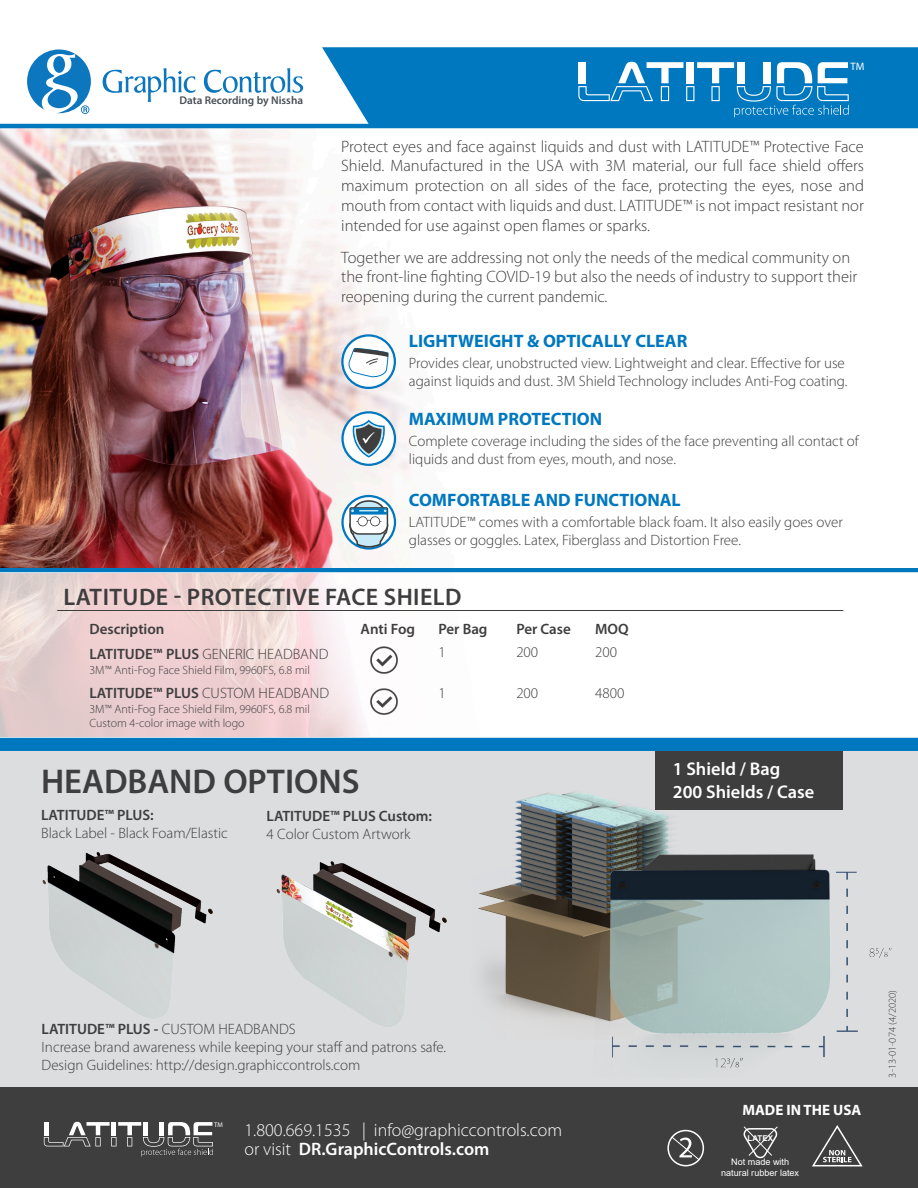
<style>
.page{position:relative;width:918px;height:1188px;background:#fff}
.page>*{position:absolute;margin:0;border:0;box-sizing:border-box;transform-origin:0 0}
.t1{font:600 34.5px "Myriad Pro";color:#3e3e3f}
.t2{font:600 24px "Myriad Pro";letter-spacing:.02em;color:#3e3e3f}
.t3{font:600 18.3px "Myriad Pro";color:#fff}
.t4{font:700 18px "Myriad Pro";color:#0078c0}
.t5{font:300 18px "Myriad Pro";color:#fff}
.t6{font:600 18px "Myriad Pro";color:#fff}
.t7{font:300 16.5px/19.8px "Myriad Pro";color:#3e3e3f;text-align:justify}
.t8{font:300 15px/18px "Myriad Pro";color:#3e3e3f}
.t9{font:600 15px "Myriad Pro";color:#3e3e3f}
.t10{font:700 15px "Myriad Pro";color:#fff}
.t11{font:300 12px/14.4px "Myriad Pro";color:#3e3e3f}
.t12{font:600 11.25px "Myriad Pro";color:#474e55}
.t13{font:10.8px "Myriad Pro";color:#fff}
.t14{font:300 10.5px "Myriad Pro";color:#3e3e3f}
.t15{font:9px/10.9px "Arial";color:#fff;text-align:center}
.t16{font:700 7.95px "Arial";color:#fff}
.t17{font:6.75px "Myriad Pro";color:#fff}
.s1{font-weight:600}
.s2{font-weight:300}
</style>
<div class="page">
<div style="left:0;top:741px;width:918px;height:373px;background:#dcdddf"></div>
<img style="left:0;top:128px;width:623px;height:440px">
<img style="left:487px;top:792px;width:267px;height:228px">
<img style="left:574px;top:833px;width:318px;height:235px">
<svg style="left:322px;top:47px;width:596px;height:77px;background:#0f80c3"></svg>
<div style="left:0;top:1087px;width:918px;height:101px;background:#3e3e3f"></div>
<div style="left:655px;top:741px;width:187px;height:68px;background:#3e3e3f"></div>
<svg style="left:578px;top:62px;width:271px;height:55px"></svg>
<div style="left:0;top:737px;width:918px;height:14px;background:#0078c0"></div>
<div style="left:0;top:568px;width:918px;height:5px;background:#0078c0"></div>
<svg style="left:0;top:572px;width:918px;height:166px"></svg>
<hr style="left:57px;top:610px;width:786px;height:1px;background:#3e3e3f">
<svg style="left:44px;top:1122px;width:169px;height:35px"></svg>
<img style="left:370px;top:646px;width:28px;height:28px">
<img style="left:370px;top:687px;width:28px;height:29px">
<div style="left:667px;top:1130px;width:37px;height:36px;border:2px solid #fff;border-radius:50%"></div>
<svg style="left:671px;top:1136px;width:29px;height:25px"></svg>
<svg style="left:743px;top:1126px;width:35px;height:33px"></svg>
<svg style="left:812px;top:1125px;width:51px;height:42px"></svg>
<img style="left:276px;top:861px;width:211px;height:166px">
<img style="left:42px;top:852px;width:171px;height:167px">
<svg style="left:103px;top:68px;width:93px;height:34px"></svg>
<svg style="left:204px;top:68px;width:99px;height:25px"></svg>
<svg style="left:27px;top:49px;width:64px;height:65px"></svg>
<svg style="left:342px;top:335px;width:53px;height:53px"></svg>
<div style="left:341px;top:334px;width:55px;height:55px;border:2px solid #0078c0;border-radius:50%"></div>
<svg style="left:347px;top:348px;width:41px;height:30px"></svg>
<svg style="left:343px;top:412px;width:52px;height:53px"></svg>
<div style="left:341px;top:411px;width:55px;height:55px;border:2px solid #0078c0;border-radius:50%"></div>
<svg style="left:353px;top:420px;width:32px;height:38px"></svg>
<svg style="left:343px;top:496px;width:52px;height:53px"></svg>
<div style="left:341px;top:495px;width:55px;height:55px;border:2px solid #0078c0;border-radius:50%"></div>
<svg style="left:347px;top:499px;width:43px;height:49px"></svg>
<hr style="left:0;top:124px;width:918px;height:4px;background:#0078c0">
<p class="t12" style="left:179px;top:93px;width:125px">Data Recording by Nissha</p>
<p class="t13" style="left:850px;top:60px;width:16px">TM</p>
<p class="t7" style="left:341px;top:136px;width:524px">Protect eyes and face against liquids and dust with LATITUDE™ Protective Face Shield. Manufactured in the USA with 3M material, our full face shield offers maximum protection on all sides of the face, protecting the eyes, nose and mouth from contact with liquids and dust. LATITUDE™ is not impact resistant nor intended for use against open flames or sparks.</p>
<p class="t7" style="left:341px;top:247px;width:518px;text-align:left">Together we are addressing not only the needs of the medical community on the front-line fighting COVID-19 but also the needs of industry to support their reopening during the current pandemic.</p>
<p class="t4" style="left:409px;top:329px;width:280px">LIGHTWEIGHT &amp; OPTICALLY CLEAR</p>
<p class="t8" style="left:409px;top:354px;width:440px">Provides clear, unobstructed view. Lightweight and clear. Effective for use against liquids and dust. 3M Shield Technology includes Anti-Fog coating.</p>
<p class="t4" style="left:409px;top:407px;width:195px">MAXIMUM PROTECTION</p>
<p class="t8" style="left:409px;top:432px;width:451px">Complete coverage including the sides of the face preventing all contact of liquids and dust from eyes, mouth, and nose.</p>
<p class="t4" style="left:409px;top:488px;width:273px">COMFORTABLE AND FUNCTIONAL</p>
<p class="t8" style="left:409px;top:513px;width:435px">LATITUDE™ comes with a comfortable black foam. It also easily goes over glasses or goggles. Latex, Fiberglass and Distortion Free.</p>
<p class="t2" style="left:63px;top:581px;width:400px">LATITUDE - PROTECTIVE FACE SHIELD</p>
<p class="t9" style="left:89px;top:619px;width:77px">Description</p>
<p class="t9" style="left:361px;top:619px;width:56px">Anti Fog</p>
<p class="t9" style="left:438px;top:619px;width:51px">Per Bag</p>
<p class="t9" style="left:516px;top:619px;width:56px">Per Case</p>
<p class="t9" style="left:595px;top:619px;width:35px">MOQ</p>
<p class="t8" style="left:89px;top:646px;width:240px"><span class="s1">LATITUDE™ PLUS</span> GENERIC HEADBAND</p>
<p class="t11" style="left:89px;top:663px;width:222px">3M™ Anti-Fog Face Shield Film, 9960FS, 6.8 mil</p>
<p class="t8" style="left:438px;top:643px;width:9px">1</p>
<p class="t8" style="left:516px;top:643px;width:23px">200</p>
<p class="t8" style="left:595px;top:643px;width:23px">200</p>
<p class="t8" style="left:89px;top:685px;width:241px"><span class="s1">LATITUDE™ PLUS</span> CUSTOM HEADBAND</p>
<p class="t11" style="left:89px;top:702px;width:222px">3M™ Anti-Fog Face Shield Film, 9960FS, 6.8 mil<br>Custom 4-color image with logo</p>
<p class="t8" style="left:438px;top:685px;width:9px">1</p>
<p class="t8" style="left:516px;top:685px;width:23px">200</p>
<p class="t8" style="left:595px;top:685px;width:31px">4800</p>
<p class="t1" style="left:41px;top:759px;width:320px">HEADBAND OPTIONS</p>
<p class="t9" style="left:267px;top:806px;width:167px">LATITUDE™ PLUS Custom:</p>
<p class="t8" style="left:267px;top:825px;width:145px">4 Color Custom Artwork</p>
<p class="t9" style="left:41px;top:806px;width:114px">LATITUDE™ PLUS:</p>
<p class="t8" style="left:41px;top:825px;width:188px">Black Label - Black Foam/Elastic</p>
<p class="t3" style="left:673px;top:758px;width:109px">1 Shield / Bag</p>
<p class="t3" style="left:673px;top:780px;width:143px">200 Shields / Case</p>
<p class="t8" style="left:42px;top:1020px;width:406px"><span class="s1">LATITUDE™ PLUS -</span> CUSTOM HEADBANDS<br>Increase brand awareness while keeping your staff and patrons safe.</p>
<p class="t8" style="left:42px;top:1056px;width:320px">Design Guidelines: http://design.graphiccontrols.com</p>
<p class="t17" style="left:214px;top:1121px;width:10px">TM</p>
<p class="t5" style="left:244px;top:1120px;width:319px">1.800.669.1535 | info@graphiccontrols.com</p>
<p class="t6" style="left:244px;top:1138px;width:247px"><span class="s2">or visit</span> DR.GraphicControls.com</p>
<p class="t10" style="left:742px;top:1100px;width:120px">MADE IN THE USA</p>
<p class="t16" style="left:748px;top:1132px;width:27px">LATEX</p>
<p class="t15" style="left:721px;top:1157px;width:79px">Not made with natural rubber latex</p>
<p class="t14" style="left:886px;top:1078px;width:89px;rotate:-90deg">3-13-01-074 (4/2020)</p>
</div>
